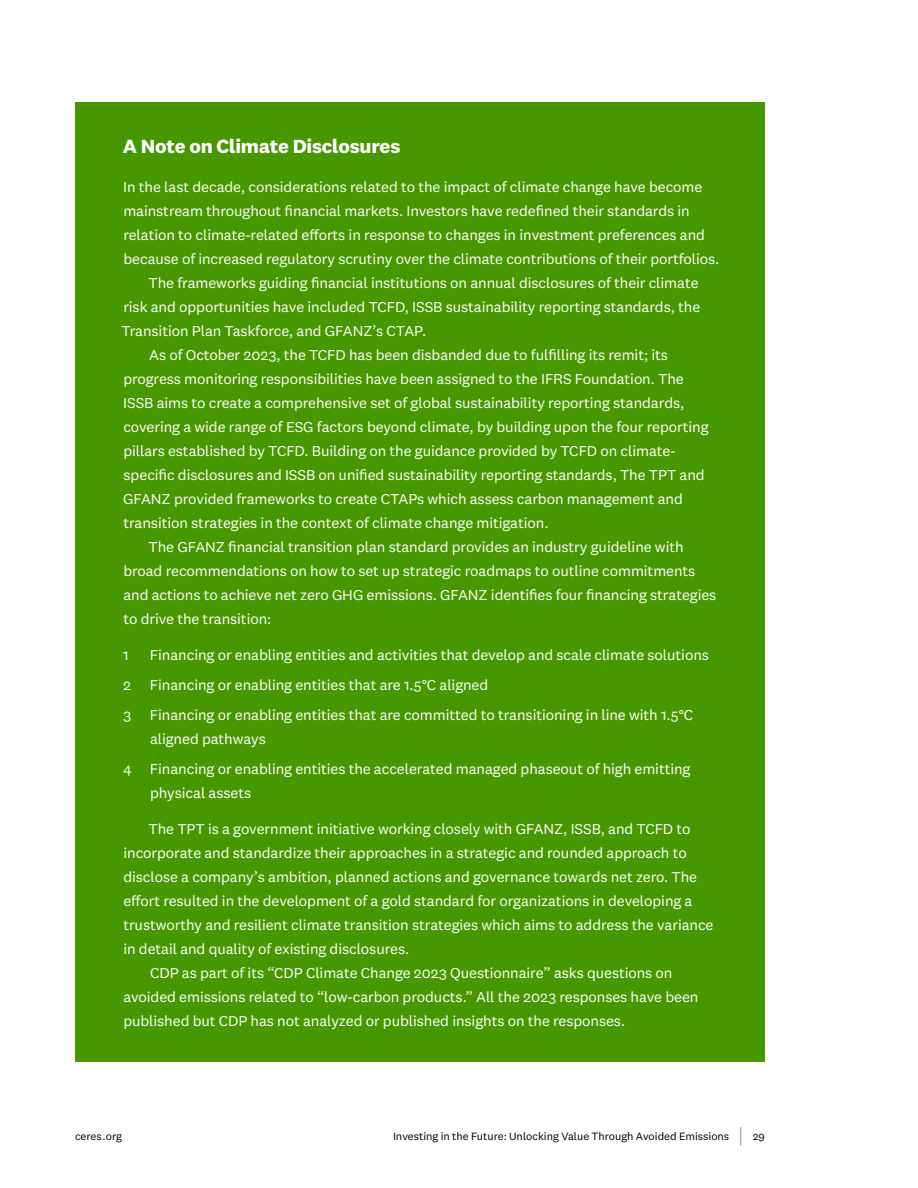
<style>
.page{position:relative;width:918px;height:1188px;background:#fff}
.page>*{position:absolute;margin:0;border:0;box-sizing:border-box;transform-origin:0 0}
.Box___Head{font:700 19.8px "National 2";letter-spacing:-.01em;color:#fff}
.Box___Body{font:semi-expanded 14.85px/24px "National 2";letter-spacing:-.005em;color:#fff}
.Box___Bullet{font:semi-expanded 14.85px/24px "National 2";letter-spacing:-.005em;color:#fff}
.t1{font:semi-expanded 10.95px "National 2";color:#000}
.s1{font-size:22.05px}
</style>
<div class="page">
<div style="left:75px;top:102px;width:690px;height:960px;background:#479800"></div>
<p class="Box___Head" style="left:123px;top:134px;width:279px">A Note on Climate Disclosures</p>
<p class="Box___Body" style="left:123px;top:175px;width:598px">In the last decade, considerations related to the impact of climate change have become mainstream throughout financial markets. Investors have redefined their standards in relation to climate-related efforts in response to changes in investment preferences and because of increased regulatory scrutiny over the climate contributions of their portfolios.</p>
<p class="Box___Body" style="left:122px;top:271px;width:580px;text-align:justify;text-indent:27px">The frameworks guiding financial institutions on annual disclosures of their climate risk and opportunities have included TCFD, ISSB sustainability reporting standards, the Transition Plan Taskforce, and GFANZ’s CTAP.</p>
<p class="Box___Body" style="left:123px;top:343px;width:587px;text-indent:26px">As of October 2023, the TCFD has been disbanded due to fulfilling its remit; its progress monitoring responsibilities have been assigned to the IFRS Foundation. The ISSB aims to create a comprehensive set of global sustainability reporting standards, covering a wide range of ESG factors beyond climate, by building upon the four reporting pillars established by TCFD. Building on the guidance provided by TCFD on climate&shy;specific disclosures and ISSB on unified sustainability reporting standards, The TPT and GFANZ provided frameworks to create CTAPs which assess carbon management and transition strategies in the context of climate change mitigation.</p>
<p class="Box___Body" style="left:123px;top:535px;width:594px;text-indent:25px">The GFANZ financial transition plan standard provides an industry guideline with broad recommendations on how to set up strategic roadmaps to outline commitments and actions to achieve net zero GHG emissions. GFANZ identifies four financing strategies to drive the transition:</p>
<p class="Box___Bullet" style="left:123px;top:643px;width:7px">1</p>
<p class="Box___Bullet" style="left:150px;top:643px;width:560px">Financing or enabling entities and activities that develop and scale climate solutions</p>
<p class="Box___Bullet" style="left:123px;top:673px;width:10px">2</p>
<p class="Box___Bullet" style="left:150px;top:673px;width:340px">Financing or enabling entities that are 1.5°C aligned</p>
<p class="Box___Bullet" style="left:123px;top:703px;width:10px">3</p>
<p class="Box___Bullet" style="left:150px;top:703px;width:545px">Financing or enabling entities that are committed to transitioning in line with 1.5°C aligned pathways</p>
<p class="Box___Bullet" style="left:150px;top:757px;width:542px;text-indent:-27px">4 Financing or enabling entities the accelerated managed phaseout of high emitting physical assets</p>
<p class="Box___Body" style="left:123px;top:817px;width:592px;text-indent:25px">The TPT is a government initiative working closely with GFANZ, ISSB, and TCFD to incorporate and standardize their approaches in a strategic and rounded approach to disclose a company’s ambition, planned actions and governance towards net zero. The effort resulted in the development of a gold standard for organizations in developing a trustworthy and resilient climate transition strategies which aims to address the variance in detail and quality of existing disclosures.</p>
<p class="Box___Body" style="left:123px;top:961px;width:577px;text-indent:27px">CDP as part of its “CDP Climate Change 2023 Questionnaire” asks questions on avoided emissions related to “low-carbon products.” All the 2023 responses have been published but CDP has not analyzed or published insights on the responses.</p>
<p class="t1" style="left:75px;top:1130px;width:49px">ceres.org</p>
<p class="t1" style="left:393px;top:1130px;width:373px">Investing in the Future: Unlocking Value Through Avoided Emissions <span class="s1">|</span> 29</p>
</div>
